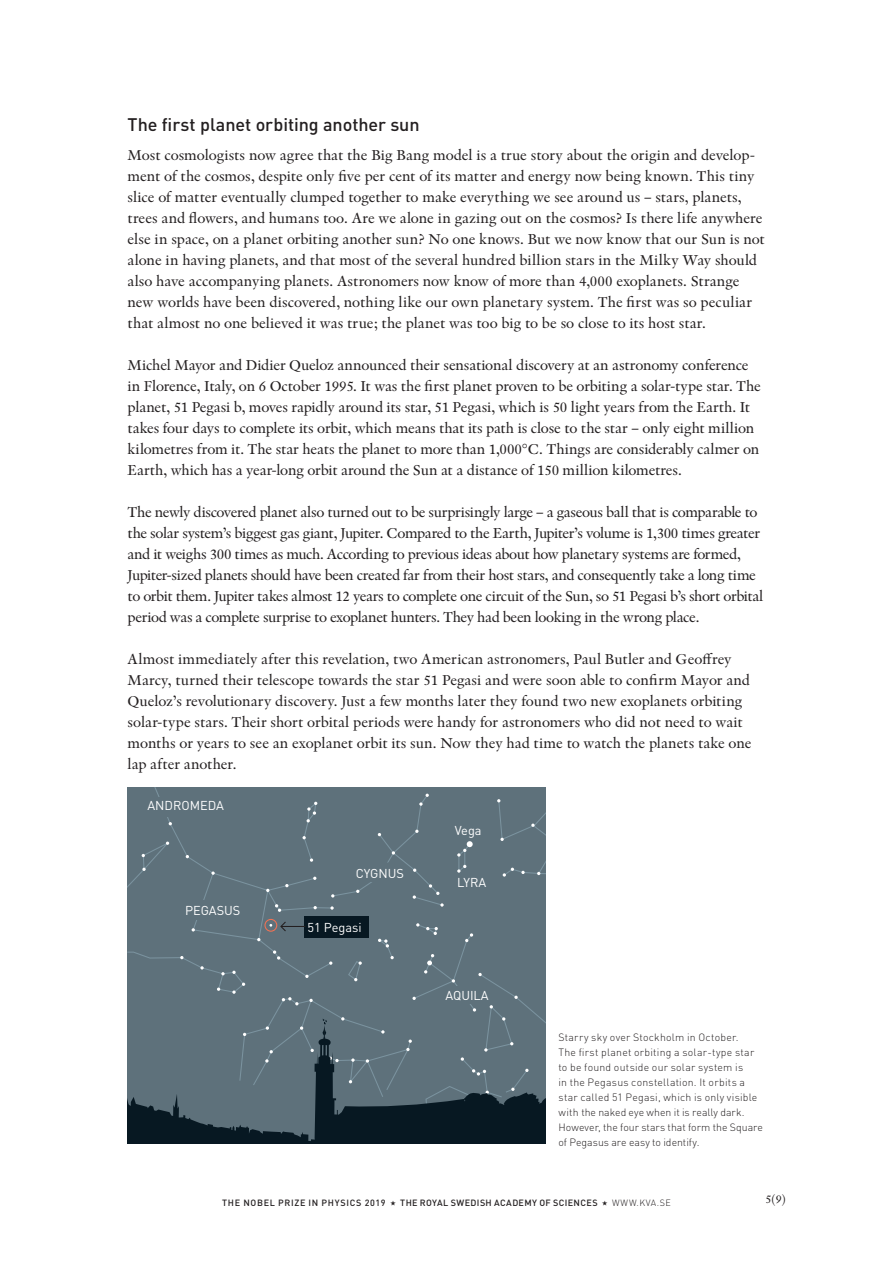
<style>
.page{position:relative;width:893px;height:1263px;background:#fff}
.page>*{position:absolute;margin:0;border:0;box-sizing:border-box;transform-origin:0 0}
.Textblock__mellanrub{font:500 18px "DIN Pro";letter-spacing:-.005em;color:#231f20}
.Textblock__brödtext{font:15px/21px "Indigo Antiqua Pro Text";letter-spacing:-.01em;color:#231f20}
.Textblock__brödtext-2{font:15px/21px "Indigo Antiqua Pro Text";letter-spacing:-.03em;color:#231f20}
.t1{font:12.75px "DIN Pro";color:#fff}
.t2{font:12px "Indigo Antiqua Pro Text";color:#231f20}
.Bildtext__svart{font:300 10.5px/15px "DIN Pro";letter-spacing:.02em;color:#231f20}
.t3{font:500 9px "DIN Pro";letter-spacing:.055em;color:#231f20}
.t4{font:500 9px "DIN Pro";letter-spacing:.08em;color:#231f20}
.t5{font:300 9px "DIN Pro";letter-spacing:.09em;color:#231f20}
</style>
<div class="page">
<svg style="left:128px;top:1120px;width:418px;height:23px;background:#11232d"></svg>
<svg style="left:128px;top:787px;width:418px;height:333px;background:#5a6d77"></svg>
<p class="Textblock__mellanrub" style="left:128px;top:112px;width:294px">The first planet orbiting another sun</p>
<p class="Textblock__brödtext" style="left:128px;top:145px;width:639px">Most cosmologists now agree that the Big Bang model is a true story about the origin and develop&shy;ment of the cosmos, despite only five per cent of its matter and energy now being known. This tiny slice of matter eventually clumped together to make everything we see around us – stars, planets, trees and flowers, and humans too. Are we alone in gazing out on the cosmos? Is there life anywhere else in space, on a planet orbiting another sun? No one knows. But we now know that our Sun is not alone in having planets, and that most of the several hundred billion stars in the Milky Way should also have accompanying planets. Astronomers now know of more than 4,000 exoplanets. Strange new worlds have been discovered, nothing like our own planetary system. The first was so peculiar that almost no one believed it was true; the planet was too big to be so close to its host star.</p>
<p class="Textblock__brödtext" style="left:128px;top:355px;width:635px">Michel Mayor and Didier Queloz announced their sensational discovery at an astronomy conference in Florence, Italy, on 6 October 1995. It was the first planet proven to be orbiting a solar-type star. The planet, 51 Pegasi b, moves rapidly around its star, 51 Pegasi, which is 50 light years from the Earth. It takes four days to complete its orbit, which means that its path is close to the star – only eight million kilometres from it. The star heats the planet to more than 1,000°C. Things are considerably calmer on Earth, which has a year-long orbit around the Sun at a distance of 150 million kilometres.</p>
<p class="Textblock__brödtext-2" style="left:128px;top:502px;width:637px">The newly discovered planet also turned out to be surprisingly large – a gaseous ball that is comparable to the solar system’s biggest gas giant, Jupiter. Compared to the Earth, Jupiter’s volume is 1,300 times greater and it weighs 300 times as much. According to previous ideas about how planetary systems are formed, Jupiter-sized planets should have been created far from their host stars, and consequently take a long time to orbit them. Jupiter takes almost 12 years to complete one circuit of the Sun, so 51 Pegasi b’s short orbital period was a complete surprise to exoplanet hunters. They had been looking in the wrong place.</p>
<p class="Textblock__brödtext" style="left:128px;top:649px;width:626px">Almost immediately after this revelation, two American astronomers, Paul Butler and Geoffrey Marcy, turned their telescope towards the star 51 Pegasi and were soon able to confirm Mayor and Queloz’s revolutionary discovery. Just a few months later they found two new exoplanets orbiting solar-type stars. Their short orbital periods were handy for astronomers who did not need to wait months or years to see an exoplanet orbit its sun. Now they had time to watch the planets take one lap after another.</p>
<p class="t1" style="left:147px;top:797px;width:78px">ANDROMEDA</p>
<p class="t1" style="left:185px;top:901px;width:57px">PEGASUS</p>
<p class="t1" style="left:356px;top:865px;width:50px">CYGNUS</p>
<p class="t1" style="left:307px;top:918px;width:56px">51 Pegasi</p>
<p class="t1" style="left:455px;top:822px;width:28px">Vega</p>
<p class="t1" style="left:457px;top:874px;width:30px">LYRA</p>
<p class="t1" style="left:445px;top:986px;width:45px">AQUILA</p>
<p class="Bildtext__svart" style="left:558px;top:1029px;width:206px">Starry sky over Stockholm in October.<br>The first planet orbiting a solar-type star to be found outside our solar system is<br>in the Pegasus constellation. It orbits a star called 51 Pegasi, which is only visible with the naked eye when it is really dark.<br>However, the four stars that form the Square of Pegasus are easy to identify.</p>
<p class="t4" style="left:222px;top:1196px;width:165px">THE NOBEL PRIZE IN PHYSICS 2019</p>
<p class="t3" style="left:400px;top:1196px;width:199px">THE ROYAL SWEDISH ACADEMY OF SCIENCES</p>
<p class="t5" style="left:612px;top:1196px;width:60px">WWW.KVA.SE</p>
<p class="t2" style="left:765px;top:1192px;width:22px">5(9)</p>
</div>
